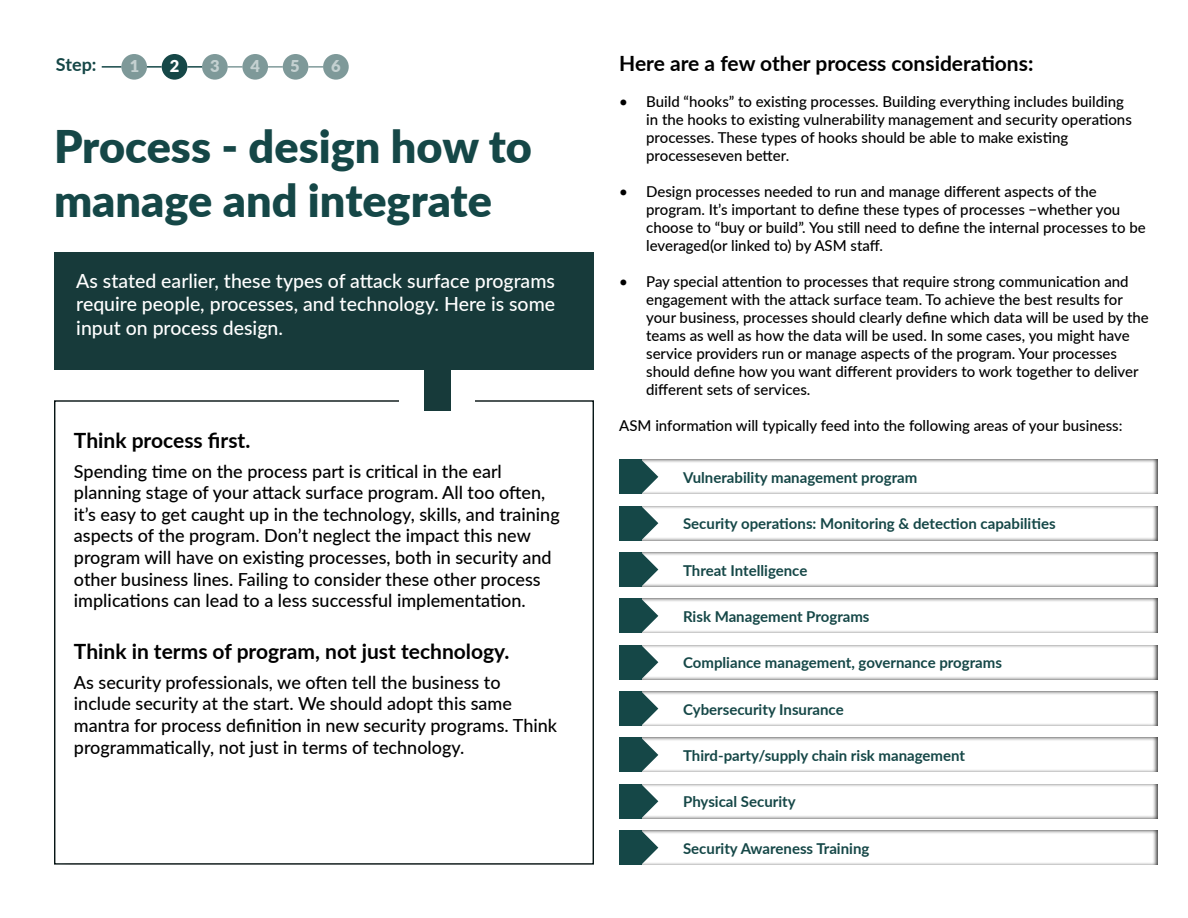
<style>
.page{position:relative;width:1188px;height:918px;background:#fff}
.page>*{position:absolute;margin:0;border:0;box-sizing:border-box;transform-origin:0 0}
.t1{font:900 45px/54px "Lato";color:#154747}
.t2{font:700 21px "Lato";color:#000}
.t3{font:500 19.5px/23.4px "Lato";color:#fff;text-align:justify}
.t4{font:500 18px/21.6px "Lato";color:#000}
.t5{font:700 18px "Lato";color:#154747}
.t6{font:900 16.5px "Lato";color:#fff}
.t7{font:500 15px/18px "Lato";color:#000}
.t8{font:700 15px "Lato";color:#154747}
</style>
<div class="page">
<div style="left:54px;top:252px;width:540px;height:118px;background:#173a3a"></div>
<div style="left:424px;top:342px;width:27px;height:69px;background:#173a3a"></div>
<div style="left:604px;top:449px;width:566px;height:45px;background:#000;opacity:.75"></div>
<div style="left:604px;top:542px;width:566px;height:45px;background:#000;opacity:.75"></div>
<div style="left:604px;top:588px;width:566px;height:45px;background:#000;opacity:.75"></div>
<div style="left:604px;top:635px;width:566px;height:45px;background:#000;opacity:.75"></div>
<div style="left:604px;top:681px;width:566px;height:45px;background:#000;opacity:.75"></div>
<div style="left:604px;top:727px;width:566px;height:45px;background:#000;opacity:.75"></div>
<div style="left:604px;top:774px;width:566px;height:45px;background:#000;opacity:.75"></div>
<div style="left:604px;top:820px;width:566px;height:45px;background:#000;opacity:.75"></div>
<div style="left:604px;top:496px;width:566px;height:45px;background:#000;opacity:.75"></div>
<div style="left:619px;top:460px;width:23px;height:34px;background:#154747"></div>
<svg style="left:642px;top:460px;width:16px;height:33px"></svg>
<div style="left:619px;top:599px;width:23px;height:34px;background:#154747"></div>
<svg style="left:642px;top:599px;width:16px;height:34px"></svg>
<div style="left:619px;top:738px;width:23px;height:34px;background:#154747"></div>
<svg style="left:642px;top:738px;width:16px;height:34px"></svg>
<div style="left:619px;top:506px;width:23px;height:34px;background:#154747"></div>
<svg style="left:642px;top:507px;width:16px;height:33px"></svg>
<div style="left:619px;top:645px;width:23px;height:34px;background:#154747"></div>
<svg style="left:642px;top:646px;width:16px;height:33px"></svg>
<div style="left:619px;top:784px;width:23px;height:34px;background:#154747"></div>
<svg style="left:642px;top:785px;width:16px;height:33px"></svg>
<div style="left:619px;top:553px;width:23px;height:34px;background:#154747"></div>
<svg style="left:642px;top:553px;width:16px;height:33px"></svg>
<div style="left:619px;top:692px;width:23px;height:34px;background:#154747"></div>
<svg style="left:642px;top:692px;width:16px;height:33px"></svg>
<div style="left:619px;top:831px;width:23px;height:34px;background:#154747"></div>
<svg style="left:642px;top:831px;width:16px;height:33px"></svg>
<svg style="left:121px;top:54px;width:26px;height:26px"></svg>
<svg style="left:202px;top:54px;width:26px;height:26px"></svg>
<div style="left:162px;top:54px;width:25px;height:26px;background:#154747;border-radius:50%"></div>
<svg style="left:242px;top:54px;width:26px;height:26px"></svg>
<div style="left:283px;top:54px;width:25px;height:26px;background:#7e9999;border-radius:50%"></div>
<div style="left:323px;top:54px;width:26px;height:26px;background:#7e9999;border-radius:50%"></div>
<svg style="left:102px;top:66px;width:19px;height:2px"></svg>
<svg style="left:187px;top:66px;width:15px;height:2px"></svg>
<svg style="left:147px;top:66px;width:15px;height:2px"></svg>
<svg style="left:228px;top:66px;width:14px;height:2px"></svg>
<svg style="left:268px;top:66px;width:15px;height:2px"></svg>
<svg style="left:308px;top:66px;width:15px;height:2px"></svg>
<p class="t5" style="left:56px;top:52px;width:42px">Step:</p>
<p class="t6" style="left:129px;top:54px;width:11px">1</p>
<p class="t6" style="left:170px;top:54px;width:11px">2</p>
<p class="t6" style="left:210px;top:54px;width:11px">3</p>
<p class="t6" style="left:250px;top:54px;width:11px">4</p>
<p class="t6" style="left:291px;top:54px;width:11px">5</p>
<p class="t6" style="left:331px;top:54px;width:11px">6</p>
<h1 class="t1" style="left:54px;top:118px;width:479px">Process - design how to manage and integrate</h1>
<h3 class="t3" style="left:76px;top:268px;width:480px">As stated earlier, these types of attack surface programs require people, processes, and technology. Here is some input on process design.</h3>
<h2 class="t2" style="left:74px;top:425px;width:178px">Think process first.</h2>
<p class="t4" style="left:74px;top:460px;width:487px">Spending time on the process part is critical in the earl planning stage of your attack surface program. All too often, it’s easy to get caught up in the technology, skills, and training aspects of the program. Don’t neglect the impact this new program will have on existing processes, both in security and other business lines. Failing to consider these other process implications can lead to a less successful implementation.</p>
<h2 class="t2" style="left:74px;top:636px;width:437px">Think in terms of program, not just technology.</h2>
<p class="t4" style="left:74px;top:671px;width:485px">As security professionals, we often tell the business to include security at the start. We should adopt this same mantra for process definition in new security programs. Think programmatically, not just in terms of technology.</p>
<h2 class="t2" style="left:619px;top:48px;width:416px">Here are a few other process considerations:</h2>
<p class="t7" style="left:646px;top:92px;width:487px;text-indent:-27px">• Build “hooks” to existing processes. Building everything includes building in the hooks to existing vulnerability management and security operations processes. These types of hooks should be able to make existing processeseven better.</p>
<p class="t7" style="left:646px;top:182px;width:501px;text-indent:-27px">• Design processes needed to run and manage different aspects of the program. It’s important to define these types of processes −whether you choose to “buy or build”. You still need to define the internal processes to be leveraged(or linked to) by ASM staff.</p>
<p class="t7" style="left:646px;top:272px;width:504px;text-indent:-27px">• Pay special attention to processes that require strong communication and engagement with the attack surface team. To achieve the best results for your business, processes should clearly define which data will be used by the teams as well as how the data will be used. In some cases, you might have service providers run or manage aspects of the program. Your processes should define how you want different providers to work together to deliver different sets of services.</p>
<p class="t7" style="left:619px;top:416px;width:505px">ASM information will typically feed into the following areas of your business:</p>
<p class="t8" style="left:683px;top:466px;width:236px">Vulnerability management program</p>
<p class="t8" style="left:683px;top:513px;width:374px">Security operations: Monitoring &amp; detection capabilities</p>
<p class="t8" style="left:683px;top:559px;width:126px">Threat Intelligence</p>
<p class="t8" style="left:683px;top:605px;width:188px">Risk Management Programs</p>
<p class="t8" style="left:683px;top:652px;width:320px">Compliance management, governance programs</p>
<p class="t8" style="left:683px;top:698px;width:162px">Cybersecurity Insurance</p>
<p class="t8" style="left:683px;top:744px;width:284px">Third-party/supply chain risk management</p>
<p class="t8" style="left:683px;top:791px;width:114px">Physical Security</p>
<p class="t8" style="left:683px;top:837px;width:188px">Security Awareness Training</p>
</div>
